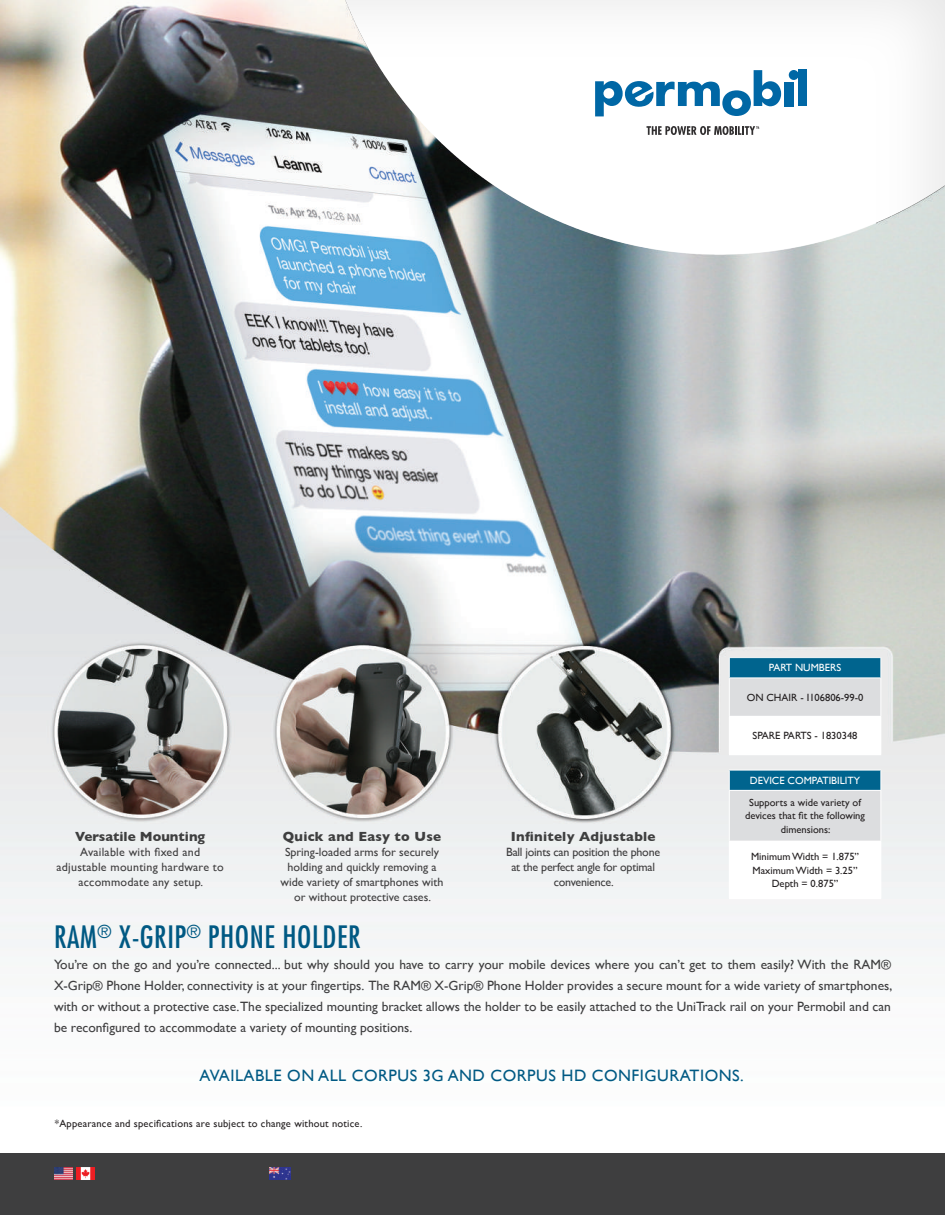
<style>
.page{position:relative;width:945px;height:1215px;background:#fff}
.page>*{position:absolute;margin:0;border:0;box-sizing:border-box;transform-origin:0 0}
.t1{font:condensed 30px "Futura LT";letter-spacing:.02em;color:#005983}
.t2{font:16.5px "Gill Sans";letter-spacing:.03em;color:#005983}
.t3{font:13.5px/21px "Gill Sans";color:#3e3e3f;text-align:justify}
.t4{font:700 13.5px "Gill Sans";letter-spacing:.02em;color:#3e3e3f}
.t5{font:700 13.5px "Gill Sans";color:#3e3e3f}
.t6{font:12px/15px "Gill Sans";color:#3e3e3f;text-align:center}
.t7{font:12px/15px "Gill Sans";letter-spacing:.02em;color:#3e3e3f;text-align:center}
.t8{font:12px/15px "Gill Sans";letter-spacing:-.02em;color:#3e3e3f;text-align:center}
.t9{font:10.5px/13.5px "Gill Sans";color:#231f20;text-align:center}
.t10{font:10.5px "Gill Sans";letter-spacing:.02em;color:#231f20}
.t11{font:10.5px "Gill Sans";color:#fff}
</style>
<div class="page">
<img style="left:0;top:0;width:945px;height:948px">
<div style="left:0;top:1153px;width:945px;height:62px;background:#3e3e3f"></div>
<svg style="left:595px;top:70px;width:186px;height:46px"></svg>
<div style="left:784px;top:82px;width:9px;height:24px;background:#0067a5"></div>
<div style="left:798px;top:70px;width:8px;height:36px;background:#0067a5"></div>
<div style="left:789px;top:70px;width:10px;height:10px;background:#0067a5;border-radius:50%"></div>
<svg style="left:647px;top:126px;width:112px;height:9px"></svg>
<div style="left:729px;top:770px;width:152px;height:20px;background:#00648e"></div>
<div style="left:729px;top:790px;width:152px;height:51px;background:#dcdddf"></div>
<div style="left:729px;top:841px;width:152px;height:58px;background:#fff"></div>
<hr style="left:729px;top:791px;width:1px;height:50px;background:#fff">
<hr style="left:880px;top:791px;width:1px;height:50px;background:#fff">
<hr style="left:729px;top:770px;width:152px;height:1px;background:#fff">
<svg style="left:729px;top:770px;width:1px;height:20px"></svg>
<svg style="left:880px;top:770px;width:1px;height:20px"></svg>
<hr style="left:729px;top:790px;width:152px;height:1px;background:#fff">
<div style="left:729px;top:658px;width:152px;height:20px;background:#00648e"></div>
<div style="left:729px;top:678px;width:152px;height:38px;background:#dcdddf"></div>
<div style="left:729px;top:716px;width:152px;height:39px;background:#fff"></div>
<hr style="left:729px;top:678px;width:1px;height:38px;background:#fff">
<hr style="left:880px;top:678px;width:1px;height:38px;background:#fff">
<hr style="left:729px;top:657px;width:152px;height:1px;background:#fff">
<svg style="left:729px;top:658px;width:1px;height:20px"></svg>
<svg style="left:880px;top:658px;width:1px;height:20px"></svg>
<hr style="left:729px;top:678px;width:152px;height:1px;background:#fff">
<img style="left:270px;top:1168px;width:21px;height:12px">
<img style="left:54px;top:1168px;width:18px;height:12px">
<img style="left:77px;top:1168px;width:18px;height:12px">
<p class="t11" style="left:769px;top:662px;width:74px">PART NUMBERS</p>
<p class="t9" style="left:747px;top:690px;width:118px">ON CHAIR - I106806-99-0</p>
<p class="t9" style="left:753px;top:729px;width:106px">SPARE PARTS - 1830348</p>
<p class="t11" style="left:750px;top:774px;width:112px">DEVICE COMPATIBILITY</p>
<p class="t9" style="left:745px;top:795px;width:121px">Supports a wide variety of devices that fit the following dimensions:</p>
<p class="t9" style="left:751px;top:850px;width:110px">Minimum Width = 1.875”<br>Maximum Width = 3.25”<br>Depth = 0.875”</p>
<p class="t5" style="left:75px;top:826px;width:132px">Versatile Mounting</p>
<p class="t7" style="left:57px;top:845px;width:169px">Available with fixed and adjustable mounting hardware to accommodate any setup.</p>
<h1 class="t1" style="left:54px;top:919px;width:308px">RAM<sup>®</sup> X-GRIP<sup>®</sup> PHONE HOLDER</h1>
<p class="t3" style="left:54px;top:954px;width:840px">You’re on the go and you’re connected... but why should you have to carry your mobile devices where you can’t get to them easily? With the RAM® X-Grip® Phone Holder, connectivity is at your fingertips. The RAM® X-Grip® Phone Holder provides a secure mount for a wide variety of smartphones, with or without a protective case.The specialized mounting bracket allows the holder to be easily attached to the UniTrack rail on your Permobil and can be reconfigured to accommodate a variety of mounting positions.</p>
<p class="t4" style="left:511px;top:826px;width:146px">Infinitely Adjustable</p>
<p class="t8" style="left:506px;top:845px;width:156px">Ball joints can position the phone at the perfect angle for optimal convenience.</p>
<p class="t4" style="left:283px;top:826px;width:160px">Quick and Easy to Use</p>
<p class="t6" style="left:280px;top:845px;width:165px">Spring-loaded arms for securely holding and quickly removing a wide variety of smartphones with or without protective cases.</p>
<p class="t2" style="left:200px;top:1065px;width:546px">AVAILABLE ON ALL CORPUS 3G AND CORPUS HD CONFIGURATIONS.</p>
<p class="t10" style="left:55px;top:1117px;width:309px">*Appearance and specifications are subject to change without notice.</p>
</div>
